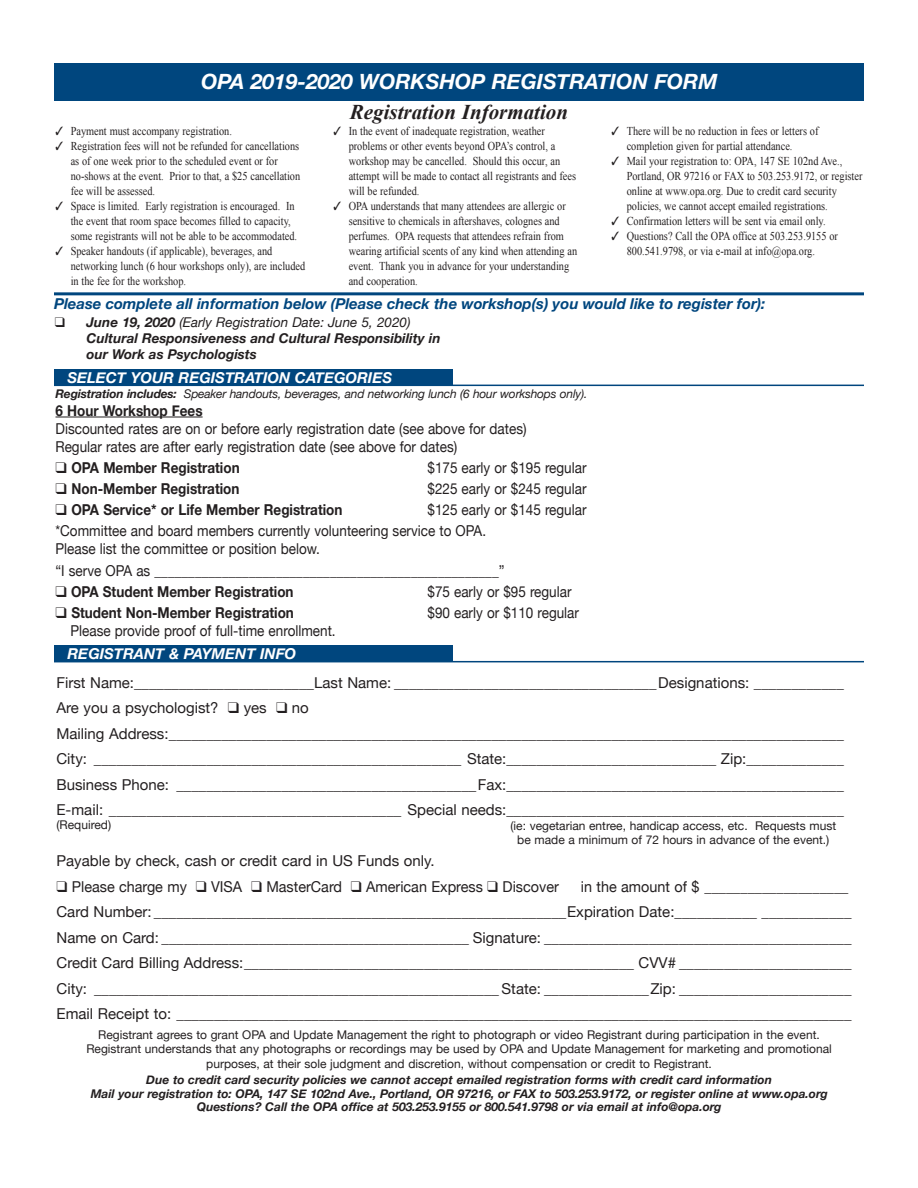
<style>
.page{position:relative;width:918px;height:1188px;background:#fff}
.page>*{position:absolute;margin:0;border:0;box-sizing:border-box;transform-origin:0 0}
.t1{font:italic 700 21px "Helvetica Neue";color:#fff}
.t2{font:italic 700 21px "Times New Roman";color:#231f20}
.t3{font:15px/25.5px "Helvetica Neue";color:#231f20;scale:.96 1}
.t4{font:15px/25.5px "Helvetica Neue";color:#231f20}
.t5{font:15px/21.3px "Helvetica Neue";color:#231f20;scale:.9 1}
.t6{font:700 15px "Helvetica Neue";color:#231f20;scale:.9 1}
.t7{font:italic 700 15px "Helvetica Neue";color:#00467e}
.t8{font:italic 700 15px "Helvetica Neue";color:#fff}
.t9{font:italic 700 13.5px/16.2px "Helvetica Neue";color:#231f20}
.t10{font:12px/15px "Times New Roman";color:#231f20;scale:.86 1}
.t11{font:12px/14.4px "Helvetica Neue";color:#231f20;text-align:center}
.t12{font:italic 700 12px/13.5px "Helvetica Neue";color:#231f20;text-align:center}
.t13{font:italic 12px "Helvetica Neue";letter-spacing:-.015em;color:#231f20}
.s1{font-weight:400}
.s2{font-weight:700}
</style>
<div class="page">
<div style="left:55px;top:63px;width:809px;height:38px;background:#00467e"></div>
<hr style="left:54px;top:292px;width:810px;height:3px;background:#00467e">
<div style="left:54px;top:369px;width:398px;height:17px;background:#00467e"></div>
<hr style="left:54px;top:385px;width:810px;height:1px;background:#00467e">
<div style="left:54px;top:646px;width:398px;height:16px;background:#00467e"></div>
<hr style="left:54px;top:661px;width:810px;height:1px;background:#00467e">
<hr style="left:56px;top:417px;width:147px;height:1px;background:#231f20">
<h1 class="t1" style="left:201px;top:65px;width:518px">OPA 2019-2020 WORKSHOP REGISTRATION FORM</h1>
<p class="t10" style="left:56px;top:123px;width:207px">✓ Payment must accompany registration.</p>
<p class="t10" style="left:71px;top:138px;width:268px;text-indent:-15px">✓ Registration fees will not be refunded for cancellations as of one week prior to the scheduled event or for no-shows at the event. Prior to that, a $25 cancellation fee will be assessed.</p>
<p class="t10" style="left:71px;top:198px;width:265px;text-indent:-15px">✓ Space is limited. Early registration is encouraged. In the event that room space becomes filled to capacity, some registrants will not be able to be accommodated.</p>
<p class="t10" style="left:71px;top:243px;width:274px;text-indent:-15px">✓ Speaker handouts (if applicable), beverages, and networking lunch (6 hour workshops only), are included in the fee for the workshop.</p>
<h1 class="t2" style="left:350px;top:100px;width:220px">Registration Information</h1>
<p class="t10" style="left:349px;top:123px;width:266px;text-indent:-15px">✓ In the event of inadequate registration, weather problems or other events beyond OPA’s control, a workshop may be cancelled. Should this occur, an attempt will be made to contact all registrants and fees will be refunded.</p>
<p class="t10" style="left:349px;top:198px;width:267px;text-indent:-15px">✓ OPA understands that many attendees are allergic or sensitive to chemicals in aftershaves, colognes and perfumes. OPA requests that attendees refrain from wearing artificial scents of any kind when attending an event. Thank you in advance for your understanding and cooperation.</p>
<p class="t10" style="left:627px;top:123px;width:224px;text-indent:-15px">✓ There will be no reduction in fees or letters of completion given for partial attendance.</p>
<p class="t10" style="left:627px;top:153px;width:276px;text-indent:-15px">✓ Mail your registration to: OPA, 147 SE 102nd Ave., Portland, OR 97216 or FAX to 503.253.9172, or register online at www.opa.org. Due to credit card security policies, we cannot accept emailed registrations.</p>
<p class="t10" style="left:612px;top:213px;width:251px">✓ Confirmation letters will be sent via email only.</p>
<p class="t10" style="left:627px;top:228px;width:247px;text-indent:-15px">✓ Questions? Call the OPA office at 503.253.9155 or<br>800.541.9798, or via e-mail at info@opa.org.</p>
<p class="t7" style="left:54px;top:292px;width:713px">Please complete all information below (Please check the workshop(s) you would like to register for):</p>
<p class="t9" style="left:86px;top:314px;width:356px;text-indent:-31px">❑ June 19, 2020 <span class="s1">(Early Registration Date: June 5, 2020)<br></span>Cultural Responsiveness and Cultural Responsibility in our Work as Psychologists</p>
<p class="t8" style="left:68px;top:366px;width:40px">Select</p>
<p class="t8" style="left:131px;top:366px;width:69px">Yo ur Registration</p>
<p class="t8" style="left:295px;top:366px;width:11px">categories</p>
<p class="t13" style="left:56px;top:385px;width:533px"><span class="s2">Registration includes:</span> Speaker handouts, beverages, and networking lunch (6 hour workshops only).</p>
<p class="t6" style="left:56px;top:398px;width:165px">6 Hour Workshop Fees</p>
<p class="t5" style="left:56px;top:420px;width:525px;line-height:18px">Discounted rates are on or before early registration date (see above for dates)<br>Regular rates are after early registration date (see above for dates)</p>
<p class="t6" style="left:56px;top:456px;width:206px">❑ OPA Member Registration</p>
<p class="t5" style="left:428px;top:458px;width:178px">$175 early or $195 regular</p>
<p class="t6" style="left:56px;top:477px;width:206px">❑ Non-Member Registration</p>
<p class="t5" style="left:428px;top:479px;width:178px">$225 early or $245 regular</p>
<p class="t6" style="left:56px;top:498px;width:320px">❑ OPA Service* or Life Member Registration</p>
<p class="t5" style="left:55px;top:500px;width:592px;text-indent:372px">$125 early or $145 regular *Committee and board members currently volunteering service to OPA.</p>
<p class="t5" style="left:56px;top:539px;width:500px">Please list the committee or position below.<br>“I serve OPA as ___________________________________________________”</p>
<p class="t6" style="left:56px;top:580px;width:266px">❑ OPA Student Member Registration</p>
<p class="t5" style="left:428px;top:582px;width:162px">$75 early or $95 regular</p>
<p class="t6" style="left:56px;top:601px;width:266px">❑ Student Non-Member Registration</p>
<p class="t5" style="left:428px;top:603px;width:170px">$90 early or $110 regular</p>
<p class="t5" style="left:70px;top:621px;width:296px">Please provide proof of full-time enrollment.</p>
<p class="t8" style="left:68px;top:642px;width:22px">Registrant</p>
<p class="t8" style="left:169px;top:642px;width:27px">&amp; payment</p>
<p class="t8" style="left:260px;top:642px;width:10px">info</p>
<p class="t4" style="left:56px;top:671px;width:789px">First Name:________________________Last Name: ___________________________________Designations: ____________ Are you a psychologist? ❑ yes ❑ no<br>Mailing Address:__________________________________________________________________________________________ City: _________________________________________________ State:____________________________ Zip:_____________ Business Phone: ________________________________________Fax:_____________________________________________ E-mail: _______________________________________ Special needs:_____________________________________________</p>
<p class="t4" style="left:56px;top:849px;width:380px">Payable by check, cash or credit card in US Funds only.</p>
<p class="t3" style="left:56px;top:875px;width:525px">❑ Please charge my ❑ VISA ❑ MasterCard ❑ American Express ❑ Discover</p>
<p class="t11" style="left:57px;top:818px;width:56px">(Required)</p>
<p class="t11" style="left:510px;top:820px;width:327px;line-height:13.5px">(ie: vegetarian entree, handicap access, etc. Requests must be made a minimum of 72 hours in advance of the event.)</p>
<p class="t3" style="left:56px;top:875px;width:830px;text-indent:524px">in the amount of $ ____________________ Card Number: _______________________________________________________Expiration Date:___________ ____________ Name on Card: _________________________________________ Signature: _________________________________________ Credit Card Billing Address:____________________________________________________ CVV# _______________________ City: ______________________________________________________ State: ______________Zip: _______________________ Email Receipt to: __________________________________________________________________________________________</p>
<p class="t11" style="left:86px;top:1028px;width:747px">Registrant agrees to grant OPA and Update Management the right to photograph or video Registrant during participation in the event.<br>Registrant understands that any photographs or recordings may be used by OPA and Update Management for marketing and promotional purposes, at their sole judgment and discretion, without compensation or credit to Registrant.</p>
<p class="t12" style="left:91px;top:1074px;width:739px">Due to credit card security policies we cannot accept emailed registration forms with credit card information<br>Mail your registration to: OPA, 147 SE 102nd Ave., Portland, OR 97216, or FAX to 503.253.9172, or register online at www.opa.org<br>Questions? Call the OPA office at 503.253.9155 or 800.541.9798 or via email at info@opa.org</p>
</div>
